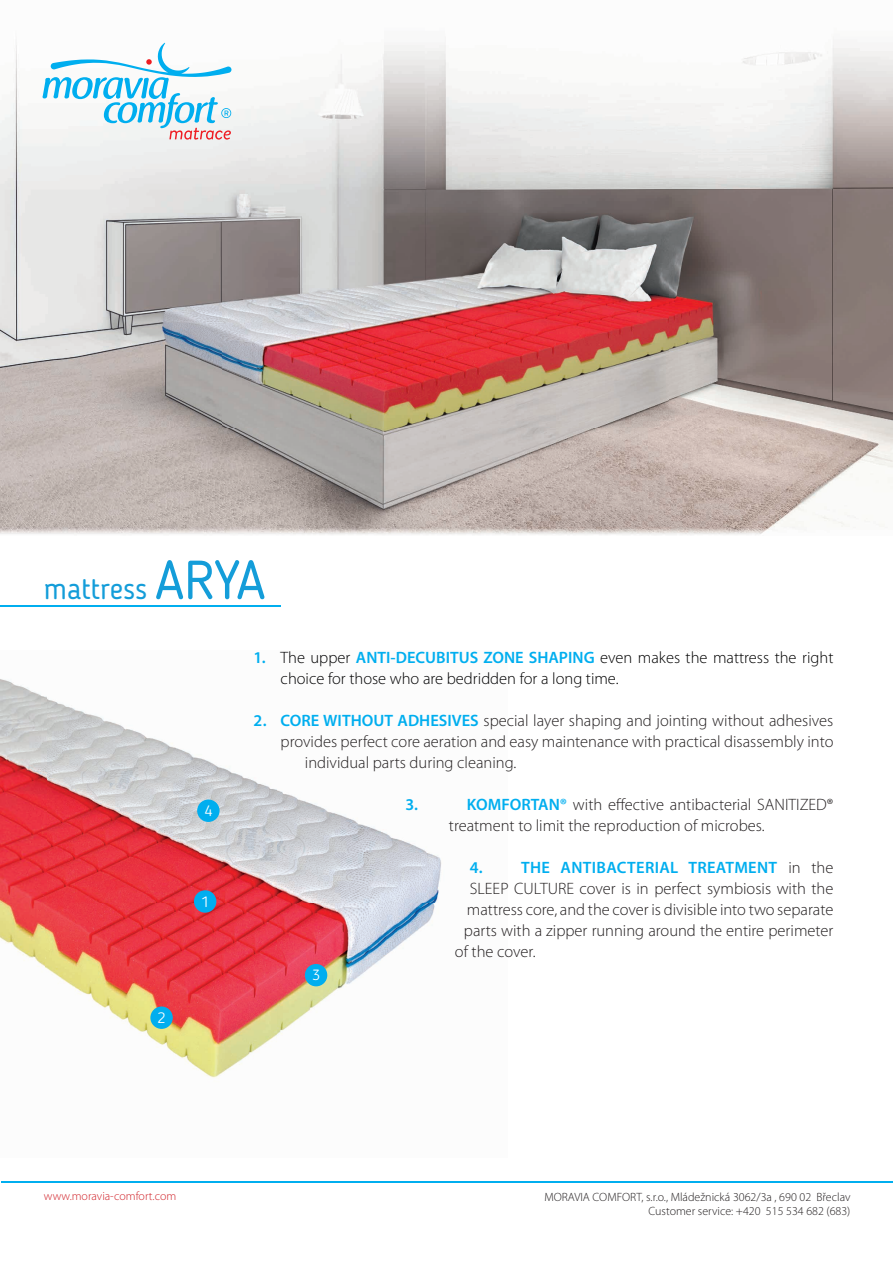
<style>
.page{position:relative;width:893px;height:1263px;background:#fff}
.page>*{position:absolute;margin:0;border:0;box-sizing:border-box;transform-origin:0 0}
.t1{font:54px "Blogger Sans";color:#149dd9}
.t2{font:30px "Blogger Sans";color:#149dd9}
.t3{font:300 16.5px/21px "Myriad Pro";color:#231f20}
.t4{font:300 16.5px/21px "Myriad Pro";color:#000001}
.t5{font:600 16.5px "Myriad Pro";letter-spacing:.02em;color:#00aeef}
.t6{font:300 14.7px "Blogger Sans";color:#fff;scale:1.08 1}
.t7{font:300 12px/13.5px "Myriad Pro";color:#231f20;text-align:right}
.t8{font:300 12px "Myriad Pro";color:#d1232a}
.s1{font-weight:600;color:#00aeef}
.s2{font-weight:300;color:#231f20}
</style>
<div class="page">
<hr style="left:1px;top:1181px;width:892px;height:2px;background:#00aeef">
<img style="left:0;top:679px;width:442px;height:399px">
<div style="left:306px;top:965px;width:21px;height:21px;background:#00aeef;border-radius:50%"></div>
<div style="left:305px;top:964px;width:22px;height:22px;border:1px solid #00aeef;border-radius:50%"></div>
<div style="left:151px;top:1007px;width:21px;height:21px;background:#00aeef;border-radius:50%"></div>
<div style="left:150px;top:1006px;width:23px;height:23px;border:1px solid #00aeef;border-radius:50%"></div>
<div style="left:198px;top:800px;width:21px;height:21px;background:#00aeef;border-radius:50%"></div>
<div style="left:197px;top:799px;width:23px;height:23px;border:1px solid #00aeef;border-radius:50%"></div>
<div style="left:195px;top:891px;width:21px;height:21px;background:#00aeef;border-radius:50%"></div>
<div style="left:194px;top:890px;width:22px;height:23px;border:1px solid #00aeef;border-radius:50%"></div>
<img style="left:0;top:39px;width:893px;height:496px">
<svg style="left:43px;top:43px;width:188px;height:97px"></svg>
<hr style="left:0;top:605px;width:281px;height:2px;background:#00aeef">
<h2 class="t2" style="left:44px;top:570px;width:105px">mattress</h2>
<h1 class="t1" style="left:155px;top:548px;width:112px">ARYA</h1>
<p class="t6" style="left:204px;top:802px;width:9px">4</p>
<p class="t6" style="left:201px;top:893px;width:9px">1</p>
<p class="t6" style="left:158px;top:1009px;width:9px">2</p>
<p class="t4" style="left:281px;top:647px;width:554px;text-indent:-27px"><span class="s1">1.</span> The upper <span class="s1">ANTI-DECUBITUS ZONE SHAPING</span> even makes the mattress the right choice for those who are bedridden for a long time.</p>
<p class="t3" style="left:254px;top:710px;width:581px"><span class="s1">2. CORE WITHOUT ADHESIVES</span> special layer shaping and jointing without adhesives</p>
<p class="t3" style="left:281px;top:731px;width:554px">provides perfect core aeration and easy maintenance with practical disassembly into</p>
<p class="t3" style="left:305px;top:752px;width:213px">individual parts during cleaning.</p>
<p class="t5" style="left:405px;top:794px;width:14px">3.</p>
<p class="t3" style="left:449px;top:794px;width:386px;text-indent:18px"><span class="s1">KOMFORTAN®</span> with effective antibacterial SANITIZED® treatment to limit the reproduction of microbes.</p>
<p class="t5" style="left:470px;top:857px;width:365px">4. THE ANTIBACTERIAL TREATMENT <span class="s2">in the</span></p>
<p class="t3" style="left:470px;top:878px;width:365px">SLEEP CULTURE cover is in perfect symbiosis with the</p>
<p class="t3" style="left:467px;top:899px;width:368px">mattress core, and the cover is divisible into two separate</p>
<p class="t3" style="left:464px;top:920px;width:371px">parts with a zipper running around the entire perimeter</p>
<p class="t3" style="left:455px;top:941px;width:82px">of the cover.</p>
<p class="t6" style="left:312px;top:966px;width:9px">3</p>
<p class="t8" style="left:44px;top:1189px;width:134px">www.moravia-comfort.com</p>
<p class="t7" style="left:544px;top:1190px;width:307px">MORAVIA COMFORT, s.r.o., Mládežnická 3062/3a , 690 02 Břeclav<br>Customer service: +420 515 534 682 (683)</p>
</div>
